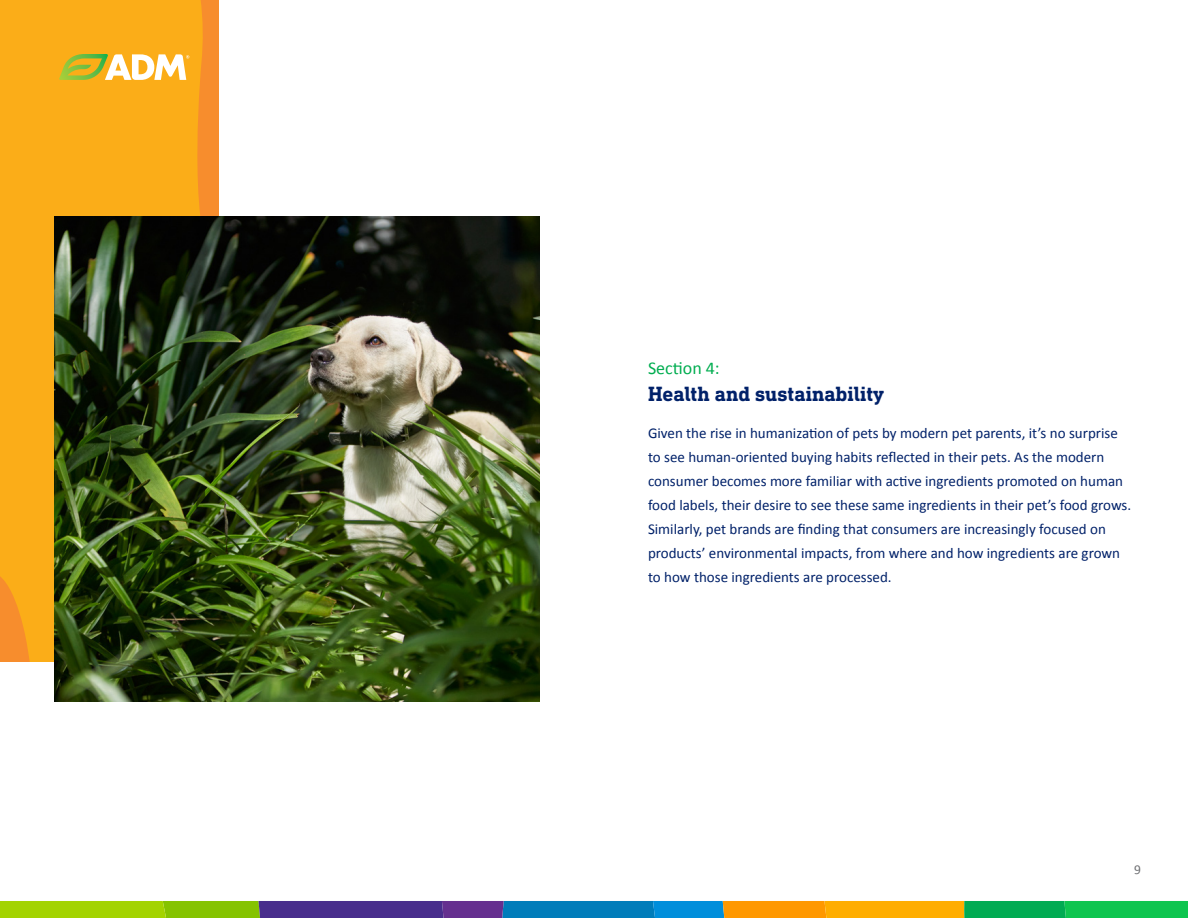
<style>
.page{position:relative;width:1188px;height:918px;background:#fff}
.page>*{position:absolute;margin:0;border:0;box-sizing:border-box;transform-origin:0 0}
.t1{font:700 21px "DIN Next Slab Pro";color:#012169}
.t2{font:18px "Calibri";color:#00ad50}
.t3{font:15px/24px "Calibri";color:#012169}
.t4{font:13.5px "Calibri";color:#6d6e71}
</style>
<div class="page">
<svg style="left:0;top:901px;width:1188px;height:17px"></svg>
<svg style="left:0;top:0;width:218px;height:662px;fill:#fbad18"></svg>
<svg style="left:59px;top:54px;width:130px;height:26px"></svg>
<img style="left:54px;top:216px;width:486px;height:486px">
<p class="t2" style="left:648px;top:355px;width:73px">Section 4:</p>
<p class="t1" style="left:648px;top:382px;width:238px">Health and sustainability</p>
<p class="t3" style="left:648px;top:421px;width:485px">Given the rise in humanization of pets by modern pet parents, it’s no surprise to see human-oriented buying habits reflected in their pets. As the modern consumer becomes more familiar with active ingredients promoted on human food labels, their desire to see these same ingredients in their pet’s food grows.<br>Similarly, pet brands are finding that consumers are increasingly focused on products’ environmental impacts, from where and how ingredients are grown to how those ingredients are processed.</p>
<p class="t4" style="left:1134px;top:860px;width:8px">9</p>
</div>
